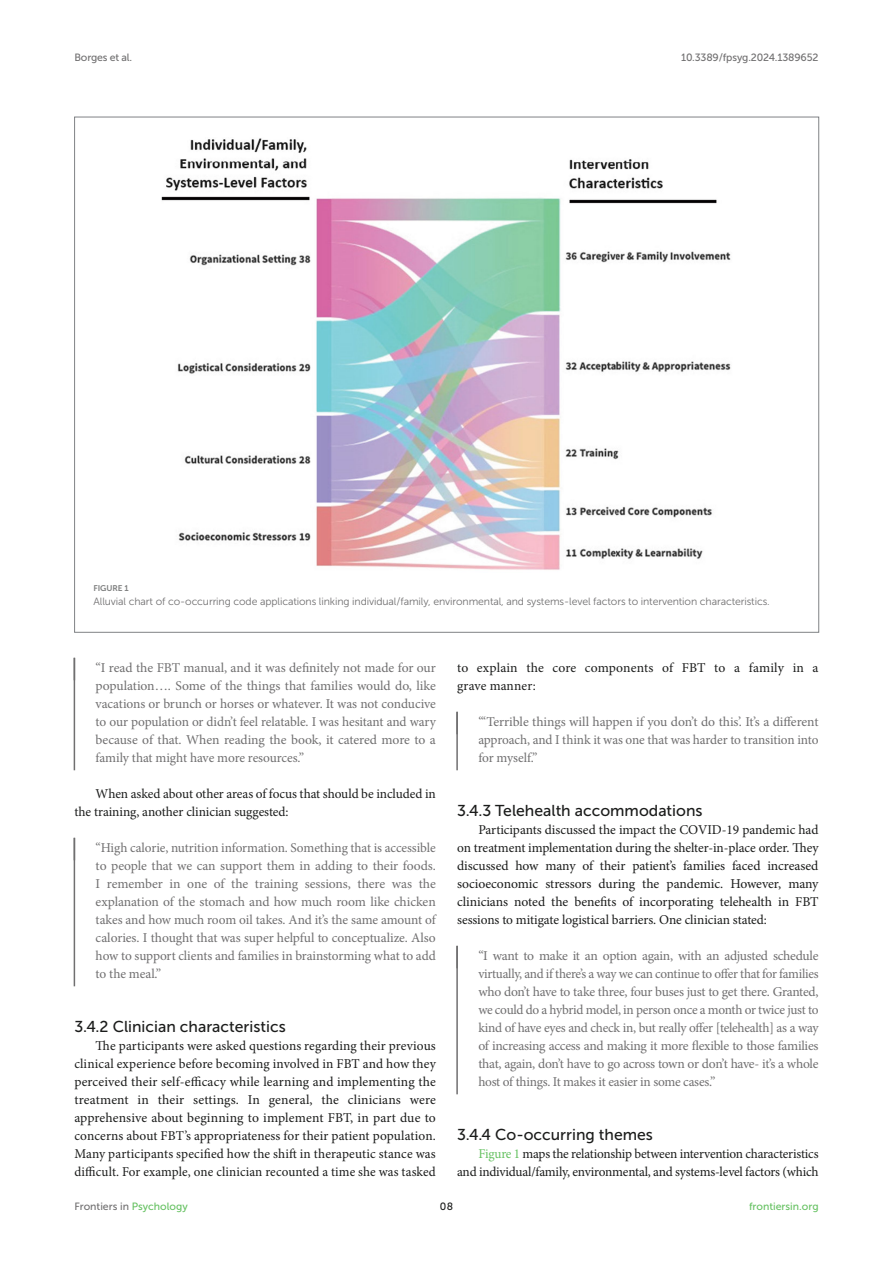
<style>
.page{position:relative;width:893px;height:1263px;background:#fff}
.page>*{position:absolute;margin:0;border:0;box-sizing:border-box;transform-origin:0 0}
.HEAD_3{font:15.75px "Museo Sans 500";color:#1b1c1b}
.BLOCK_QTN{font:13.5px/18px "Minion Pro";letter-spacing:-.01em;color:#706f70;text-align:justify}
.TEXT_FLUSH{font:13.5px/18px "Minion Pro";letter-spacing:-.01em;color:#1b1c1b;text-align:justify}
.TEXT{font:13.5px/18px "Minion Pro";letter-spacing:-.01em;color:#1b1c1b}
.FIG_LEG{font:10.5px "Museo Sans 300";letter-spacing:-.01em;color:#706f70}
.t1{font:10.5px "Museo Sans 500";letter-spacing:-.015em;color:#706f70}
.t2{font:10.5px "Museo Sans 500";color:#65c161}
.t3{font:10.5px "Museo Sans 500";color:#1b1c1b}
.FIG_HD{font:8.25px "Museo Sans 700";letter-spacing:-.01em;color:#7e7f7f}
.s1{color:#65c161}
</style>
<div class="page">
<hr style="left:74px;top:658px;width:1px;height:112px;background:#706f70">
<hr style="left:74px;top:838px;width:1px;height:148px;background:#706f70">
<hr style="left:456px;top:712px;width:2px;height:58px;background:#706f70">
<hr style="left:456px;top:946px;width:2px;height:148px;background:#706f70">
<img style="left:161px;top:138px;width:570px;height:432px">
<p class="t1" style="left:74px;top:51px;width:59px">Borges et al.</p>
<p class="t1" style="left:681px;top:51px;width:139px">10.3389/fpsyg.2024.1389652</p>
<p class="FIG_HD" style="left:94px;top:584px;width:37px">FIGURE 1</p>
<p class="FIG_LEG" style="left:94px;top:595px;width:678px">Alluvial chart of co-occurring code applications linking individual/family, environmental, and systems-level factors to intervention characteristics.</p>
<p class="BLOCK_QTN" style="left:96px;top:659px;width:342px">“I read the FBT manual, and it was definitely not made for our population…. Some of the things that families would do, like vacations or brunch or horses or whatever. It was not conducive to our population or didn’t feel relatable. I was hesitant and wary because of that. When reading the book, it catered more to a family that might have more resources.”</p>
<p class="TEXT" style="left:74px;top:785px;width:363px;text-indent:21px">When asked about other areas of focus that should be included in the training, another clinician suggested:</p>
<p class="BLOCK_QTN" style="left:96px;top:839px;width:342px">“High calorie, nutrition information. Something that is accessible to people that we can support them in adding to their foods.<br>I remember in one of the training sessions, there was the explanation of the stomach and how much room like chicken takes and how much room oil takes. And it’s the same amount of calories. I thought that was super helpful to conceptualize. Also how to support clients and families in brainstorming what to add to the meal.”</p>
<p class="HEAD_3" style="left:74px;top:1018px;width:213px">3.4.2 Clinician characteristics</p>
<p class="TEXT_FLUSH" style="left:74px;top:1037px;width:363px;text-indent:21px">The participants were asked questions regarding their previous clinical experience before becoming involved in FBT and how they perceived their self-efficacy while learning and implementing the treatment in their settings. In general, the clinicians were apprehensive about beginning to implement FBT, in part due to concerns about FBT’s appropriateness for their patient population.<br>Many participants specified how the shift in therapeutic stance was difficult. For example, one clinician recounted a time she was tasked</p>
<p class="TEXT_FLUSH" style="left:457px;top:659px;width:363px">to explain the core components of FBT to a family in a grave manner:</p>
<p class="BLOCK_QTN" style="left:478px;top:713px;width:342px">“‘Terrible things will happen if you don’t do this’. It’s a different approach, and I think it was one that was harder to transition into for myself.”</p>
<p class="HEAD_3" style="left:457px;top:802px;width:247px">3.4.3 Telehealth accommodations</p>
<p class="TEXT_FLUSH" style="left:457px;top:821px;width:363px;text-indent:21px">Participants discussed the impact the COVID-19 pandemic had on treatment implementation during the shelter-in-place order. They discussed how many of their patient’s families faced increased socioeconomic stressors during the pandemic. However, many clinicians noted the benefits of incorporating telehealth in FBT sessions to mitigate logistical barriers. One clinician stated:</p>
<p class="BLOCK_QTN" style="left:478px;top:947px;width:342px">“I want to make it an option again, with an adjusted schedule virtually, and if there’s a way we can continue to offer that for families who don’t have to take three, four buses just to get there. Granted, we could do a hybrid model, in person once a month or twice just to kind of have eyes and check in, but really offer [telehealth] as a way of increasing access and making it more flexible to those families that, again, don’t have to go across town or don’t have- it’s a whole host of things. It makes it easier in some cases.”</p>
<p class="HEAD_3" style="left:457px;top:1126px;width:197px">3.4.4 Co-occurring themes</p>
<p class="TEXT_FLUSH" style="left:457px;top:1145px;width:363px;text-align:right"><span class="s1">Figure 1</span> maps the relationship between intervention characteristics and individual/family, environmental, and systems-level factors (which</p>
<p class="t1" style="left:74px;top:1200px;width:115px">Frontiers in <span class="s1">Psychology</span></p>
<p class="t3" style="left:440px;top:1200px;width:15px">08</p>
<p class="t2" style="left:749px;top:1200px;width:71px">frontiersin.org</p>
</div>
